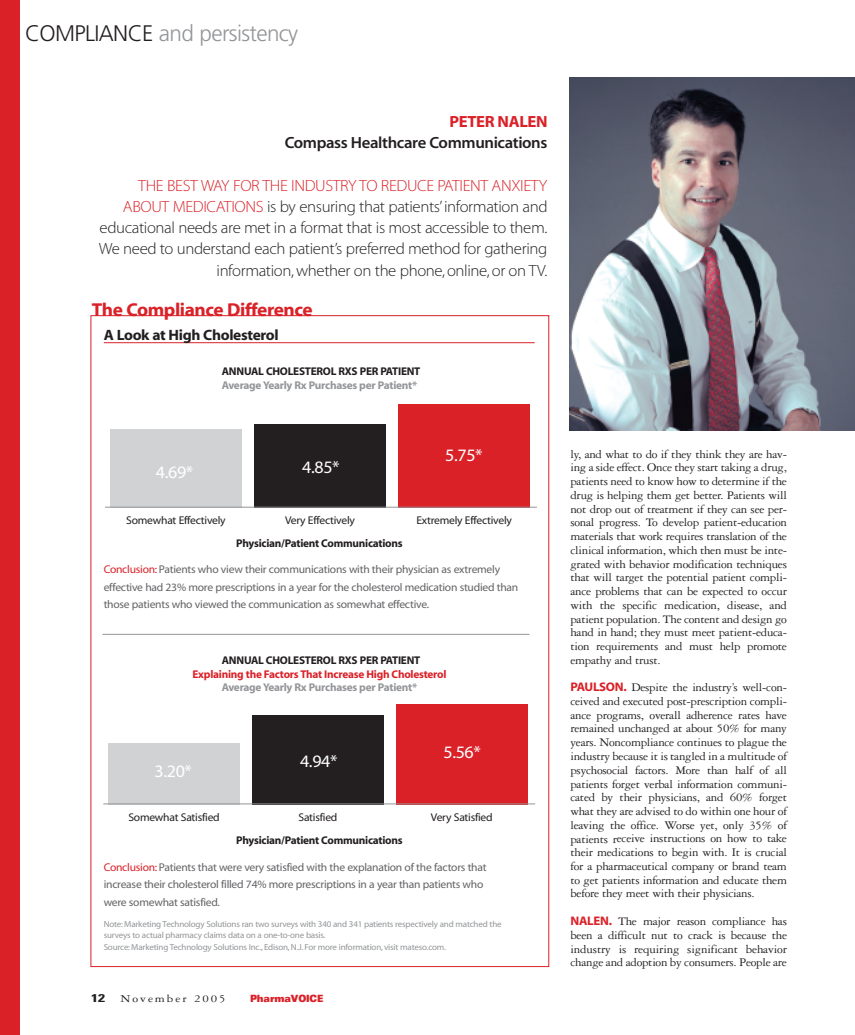
<style>
.page{position:relative;width:855px;height:1035px;background:#fff}
.page>*{position:absolute;margin:0;border:0;box-sizing:border-box;transform-origin:0 0}
.t1{font:300 22.5px "Frutiger";letter-spacing:-.03em;color:#939598}
.t2{font:18.75px "Myriad MM.700.600";letter-spacing:-.02em;color:#da2128}
.t3{font:17.5px "Myriad MM.400.600";letter-spacing:-.02em;color:#fff}
.t4{font:16.25px/21.2px "Myriad MM.215.600";letter-spacing:-.02em;color:#231f20;text-align:right}
.t5{font:16.25px "Myriad MM.565.600";letter-spacing:-.02em;color:#231f20}
.t6{font:16.25px "Myriad MM.700.600";letter-spacing:-.02em;color:#da2128}
.t7{font:15px "Myriad MM.700.600";letter-spacing:-.02em;color:#231f20}
.t8{font:12.5px/13.8px "Garamond Three";letter-spacing:-.02em;color:#231f20;text-align:justify}
.t9{font:11.25px/17.5px "Myriad MM.400.600";letter-spacing:-.02em;color:#636366}
.t10{font:11.25px "Myriad MM.700.600";letter-spacing:-.02em;color:#231f20}
.t11{font:11.25px "Myriad MM.400.600";letter-spacing:-.02em;color:#231f20}
.t12{font:11.25px "Myriad MM.700.600";letter-spacing:-.02em;color:#939598}
.t13{font:11.25px "Myriad MM.700.600";letter-spacing:-.02em;color:#da2128}
.t14{font:11.25px "Garamond Three";letter-spacing:.15em;color:#231f20;scale:1.15 1}
.t15{font:700 condensed 11.25px "Univers";color:#231f20;scale:1.4 1}
.t16{font:900 expanded 10px "Univers";letter-spacing:-.015em;color:#da2128;scale:.75 1}
.t17{font:8.75px/11.2px "Myriad MM.400.600";letter-spacing:-.02em;color:#939598}
.s1{color:#231f20}
.s2{color:#da2128}
.s3{font-family:"Myriad MM.700.600";color:#da2128}
</style>
<div class="page">
<div style="left:0;top:0;width:20px;height:1035px;background:#da2128"></div>
<img style="left:569px;top:78px;width:286px;height:352px">
<div style="left:110px;top:429px;width:131px;height:79px;background:#d1d2d4"></div>
<div style="left:254px;top:424px;width:132px;height:84px;background:#231f20"></div>
<div style="left:398px;top:405px;width:131px;height:103px;background:#da2128"></div>
<hr style="left:105px;top:507px;width:432px;height:1px;background:#939598">
<div style="left:109px;top:743px;width:131px;height:61px;background:#d1d2d4"></div>
<div style="left:252px;top:715px;width:131px;height:89px;background:#231f20"></div>
<div style="left:396px;top:704px;width:132px;height:100px;background:#da2128"></div>
<hr style="left:103px;top:804px;width:432px;height:1px;background:#939598">
<hr style="left:102px;top:634px;width:427px;height:1px;background:#939598">
<hr style="left:104px;top:342px;width:431px;height:1px;background:#da2128">
<h1 class="t1" style="left:25px;top:24px;width:275px"><span class="s1">COMPLIANCE</span> and persistency</h1>
<h3 class="t6" style="left:449px;top:115px;width:100px">PETER NALEN</h3>
<h3 class="t5" style="left:285px;top:137px;width:264px">Compass Healthcare Communications</h3>
<p class="t4" style="left:99px;top:176px;width:450px"><span class="s2">THE BEST WAY FOR THE INDUSTRY TO REDUCE PATIENT ANXIETY ABOUT MEDICATIONS</span> is by ensuring that patients’information and educational needs are met in a format that is most accessible to them.<br>We need to understand each patient’s preferred method for gathering information, whether on the phone, online, or on TV.</p>
<h2 class="t2" style="left:92px;top:303px;width:222px">The Compliance Difference</h2>
<p class="t7" style="left:104px;top:329px;width:176px">A Look at High Cholesterol</p>
<p class="t10" style="left:222px;top:367px;width:200px">ANNUAL CHOLESTEROL RXS PER PATIENT</p>
<p class="t12" style="left:222px;top:381px;width:197px">Average Yearly Rx Purchases per Patient*</p>
<h3 class="t3" style="left:156px;top:466px;width:39px">4.69*</h3>
<h3 class="t3" style="left:302px;top:461px;width:39px">4.85*</h3>
<h3 class="t3" style="left:445px;top:448px;width:39px">5.75*</h3>
<p class="t11" style="left:126px;top:516px;width:101px">Somewhat Effectively</p>
<p class="t11" style="left:285px;top:516px;width:71px">Very Effectively</p>
<p class="t11" style="left:416px;top:516px;width:97px">Extremely Effectively</p>
<p class="t9" style="left:104px;top:562px;width:416px"><span class="s2">Conclusion:</span>Patients who view their communications with their physician as extremely effective had 23% more prescriptions in a year for the cholesterol medication studied than those patients who viewed the communication as somewhat effective.</p>
<p class="t10" style="left:236px;top:539px;width:168px">Physician/Patient Communications</p>
<p class="t10" style="left:222px;top:656px;width:200px">ANNUAL CHOLESTEROL RXS PER PATIENT</p>
<p class="t13" style="left:193px;top:670px;width:256px">Explaining the Factors That Increase High Cholesterol</p>
<p class="t12" style="left:222px;top:683px;width:197px">Average Yearly Rx Purchases per Patient*</p>
<h3 class="t3" style="left:155px;top:765px;width:39px">3.20*</h3>
<h3 class="t3" style="left:300px;top:755px;width:39px">4.94*</h3>
<h3 class="t3" style="left:443px;top:746px;width:39px">5.56*</h3>
<p class="t11" style="left:128px;top:813px;width:93px">Somewhat Satisfied</p>
<p class="t11" style="left:298px;top:813px;width:40px">Satisfied</p>
<p class="t11" style="left:431px;top:813px;width:63px">Very Satisfied</p>
<p class="t9" style="left:104px;top:859px;width:384px"><span class="s2">Conclusion:</span>Patients that were very satisfied with the explanation of the factors that increase their cholesterol filled 74% more prescriptions in a year than patients who were somewhat satisfied.</p>
<p class="t17" style="left:104px;top:919px;width:399px">Note: Marketing Technology Solutions ran two surveys with 340 and 341 patients respectively and matched the surveys to actual pharmacy claims data on a one-to-one basis.<br>Source: Marketing Technology Solutions Inc., Edison, N.J. For more information, visit mateso.com.</p>
<p class="t10" style="left:236px;top:836px;width:168px">Physician/Patient Communications</p>
<p class="t15" style="left:91px;top:994px;width:11px">12</p>
<p class="t14" style="left:121px;top:995px;width:93px">November 2005</p>
<p class="t16" style="left:250px;top:995px;width:99px">PharmaVOICE</p>
<p class="t8" style="left:570px;top:448px;width:218px">ly, and what to do if they think they are hav&shy;ing a side effect. Once they start taking a drug, patients need to know how to determine if the drug is helping them get better. Patients will not drop out of treatment if they can see per&shy;sonal progress. To develop patient-education materials that work requires translation of the clinical information, which then must be inte&shy;grated with behavior modification techniques that will target the potential patient compli&shy;ance problems that can be expected to occur with the specific medication, disease, and patient population. The content and design go hand in hand; they must meet patient-educa&shy;tion requirements and must help promote empathy and trust.</p>
<p class="t8" style="left:570px;top:682px;width:218px"><span class="s3">PAULSON.</span> Despite the industry’s well-con&shy;ceived and executed post-prescription compli&shy;ance programs, overall adherence rates have remained unchanged at about 50% for many years. Noncompliance continues to plague the industry because it is tangled in a multitude of psychosocial factors. More than half of all patients forget verbal information communi&shy;cated by their physicians, and 60% forget what they are advised to do within one hour of leaving the office. Worse yet, only 35% of patients receive instructions on how to take their medications to begin with. It is crucial for a pharmaceutical company or brand team to get patients information and educate them before they meet with their physicians.</p>
<p class="t8" style="left:570px;top:915px;width:218px"><span class="s3">NALEN.</span> The major reason compliance has been a difficult nut to crack is because the industry is requiring significant behavior change and adoption by consumers. People are</p>
</div>
